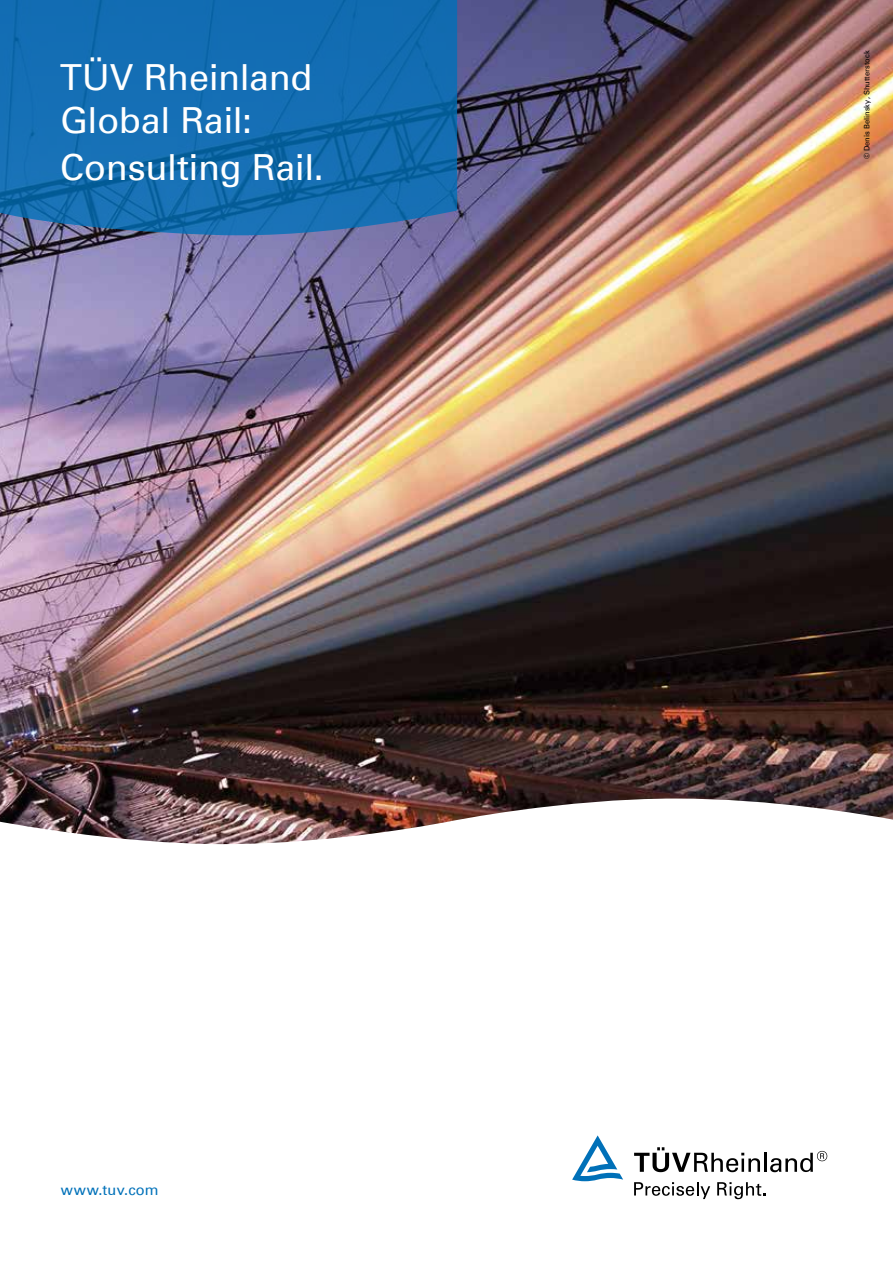
<style>
.page{position:relative;width:893px;height:1263px;background:#fff}
.page>*{position:absolute;margin:0;border:0;box-sizing:border-box;transform-origin:0 0}
.t1{font:36px/42.5px "Univers Com 55 Roman";letter-spacing:-.01em;color:#fff}
.t2{font:14.7px "Univers Com 55 Roman";letter-spacing:.02em;color:#0071b9}
.t3{font:7.5px "Univers Com 55 Roman";color:#000}
</style>
<div class="page">
<img style="left:1px;top:0;width:892px;height:844px">
<svg style="left:634px;top:1147px;width:126px;height:25px"></svg>
<hr style="left:764px;top:1153px;width:3px;height:19px;background:#000">
<svg style="left:770px;top:1151px;width:57px;height:21px"></svg>
<svg style="left:572px;top:1135px;width:51px;height:46px"></svg>
<svg style="left:634px;top:1182px;width:76px;height:17px"></svg>
<svg style="left:717px;top:1182px;width:48px;height:17px"></svg>
<svg style="left:1px;top:0;width:456px;height:237px;fill:#146eb3"></svg>
<hr style="left:0;top:0;width:1px;height:1263px;background:#0071b9">
<p class="t1" style="left:60px;top:56px;width:254px">TÜV Rheinland<br>Global Rail:</p>
<p class="t1" style="left:60px;top:146px;width:265px">Consulting Rail.</p>
<p class="t2" style="left:61px;top:1181px;width:99px">www.tuv.com</p>
<p class="t3" style="left:862px;top:159px;width:110px;rotate:-90deg">© Denis Belinsky, Shutterstock</p>
</div>
